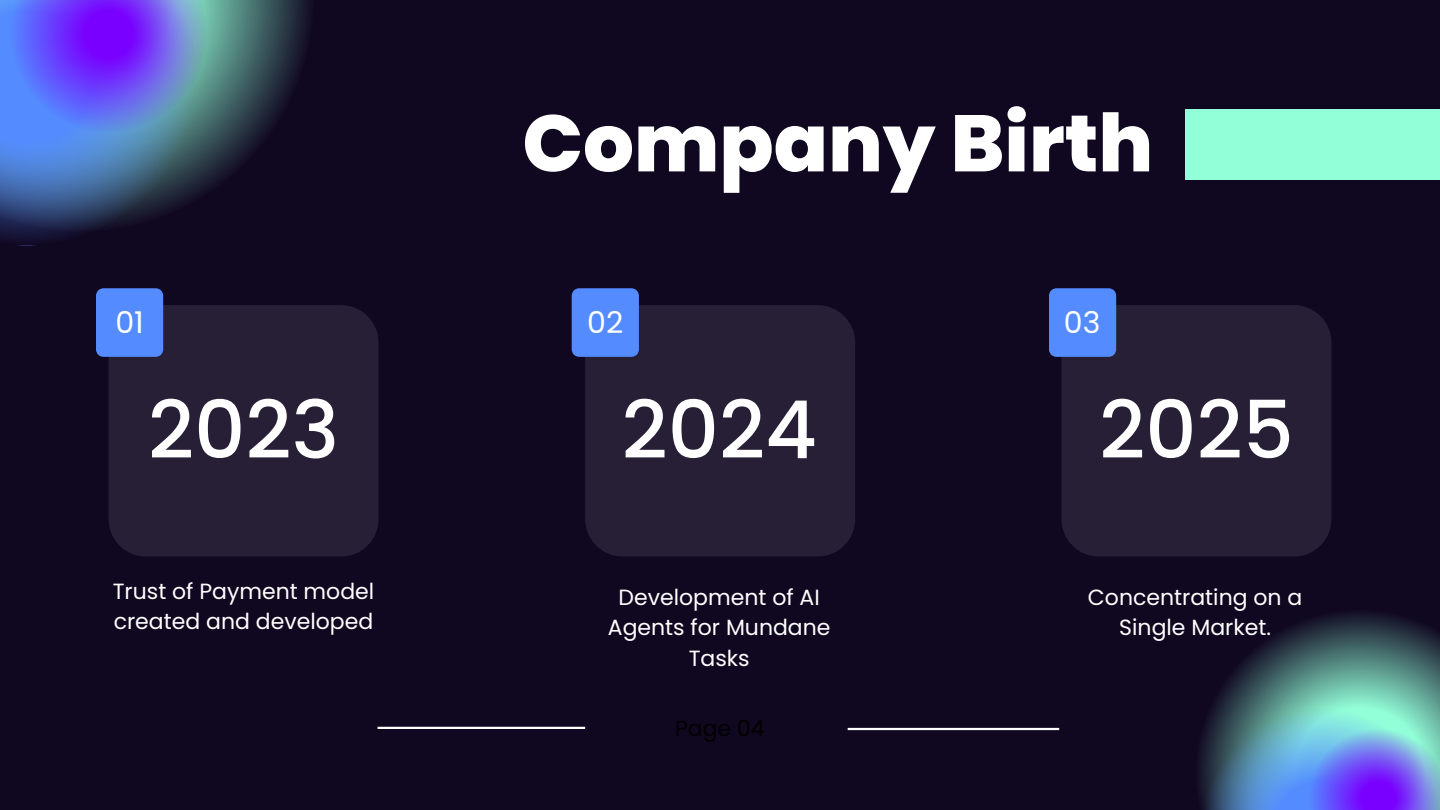
<style>
.page{position:relative;width:1440px;height:810px;background:#100720}
.page>*{position:absolute;margin:0;border:0;box-sizing:border-box;transform-origin:0 0}
.t1{font:800 80px "Poppins";color:#fff}
.t2{font:500 80px "Poppins";color:#fff}
.t3{font:30px "Poppins";color:#fff}
.t4{font:22px/30.8px "Poppins";color:#fff;text-align:center}
.t5{font:22px "Poppins";color:#000}
</style>
<div class="page">
<div style="left:1185px;top:109px;width:255px;height:70px;background:#93ffd8"></div>
<div style="left:585px;top:305px;width:270px;height:252px;background:#271f35;border-radius:38px"></div>
<div style="left:108px;top:305px;width:271px;height:252px;background:#271f35;border-radius:38px"></div>
<svg style="left:1199px;top:613px;width:241px;height:185px"></svg>
<svg style="left:1201px;top:708px;width:239px;height:102px;background:#6587c6"></svg>
<div style="left:1061px;top:305px;width:271px;height:252px;background:#271f35;border-radius:38px"></div>
<div style="left:96px;top:288px;width:67px;height:69px;background:#548cff"></div>
<div style="left:572px;top:288px;width:67px;height:69px;background:#548cff"></div>
<div style="left:1049px;top:288px;width:67px;height:69px;background:#548cff"></div>
<svg style="left:196px;top:0;width:114px;height:197px"></svg>
<svg style="left:0;top:0;width:196px;height:242px"></svg>
<svg style="left:10px;top:0;width:197px;height:132px;background:#695eea"></svg>
<hr style="left:378px;top:727px;width:207px;height:2px;background:#fff">
<hr style="left:848px;top:728px;width:211px;height:2px;background:#fff">
<p class="t1" style="left:522px;top:87px;width:632px">Company Birth</p>
<h1 class="t3" style="left:115px;top:302px;width:30px">01</h1>
<p class="t3" style="left:587px;top:302px;width:38px">02</p>
<p class="t3" style="left:1064px;top:302px;width:38px">03</p>
<p class="t2" style="left:148px;top:374px;width:193px">2023</p>
<h1 class="t2" style="left:622px;top:374px;width:197px">2024</h1>
<p class="t2" style="left:1099px;top:374px;width:196px">2025</p>
<h1 class="t4" style="left:113px;top:576px;width:263px;text-align:left">Trust of Payment model created and developed</h1>
<p class="t4" style="left:608px;top:582px;width:224px">Development of AI<br>Agents for Mundane<br>Tasks</p>
<h1 class="t4" style="left:1088px;top:582px;width:216px">Concentrating on a<br>Single Market.</h1>
<p class="t5" style="left:675px;top:713px;width:91px">Page 04</p>
</div>
